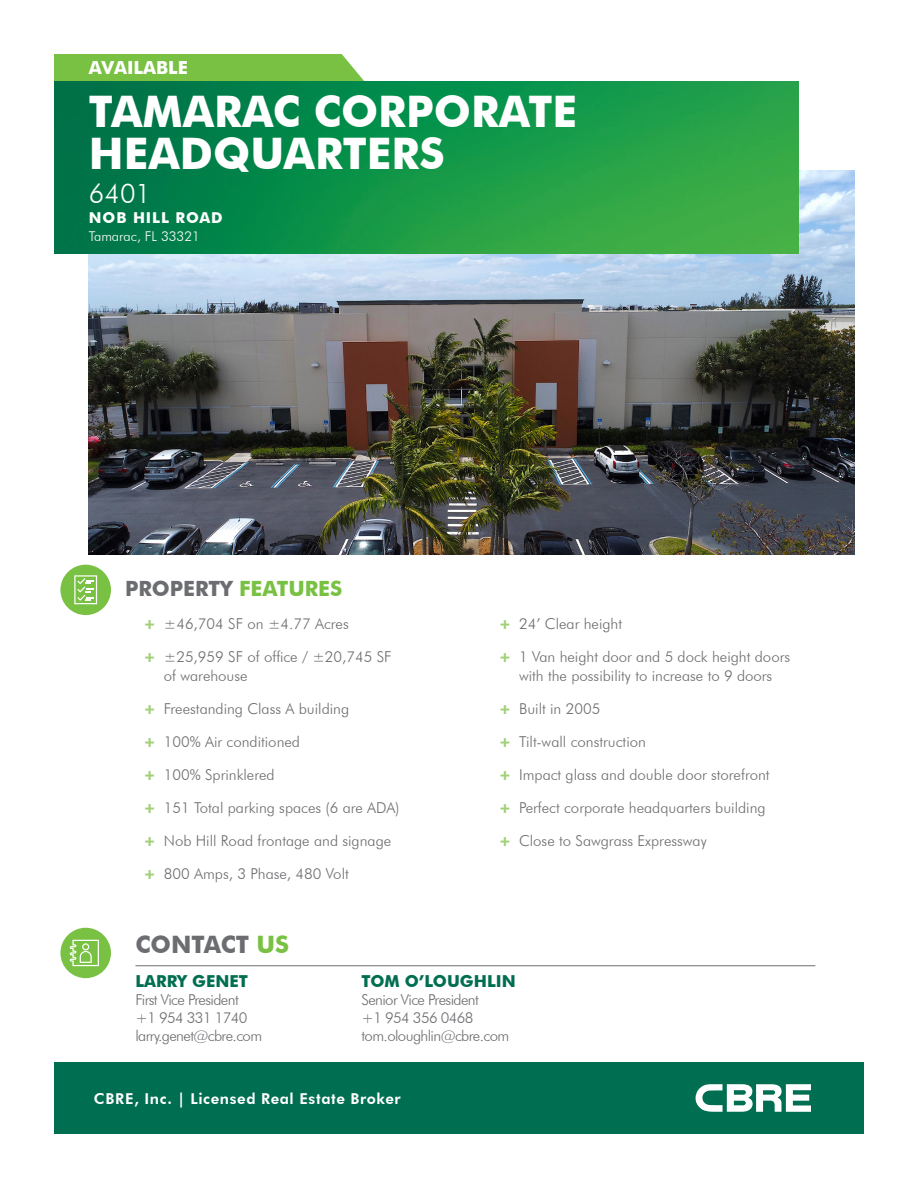
<style>
.page{position:relative;width:918px;height:1188px;background:#fff}
.page>*{position:absolute;margin:0;border:0;box-sizing:border-box;transform-origin:0 0}
.t1{font:700 43.5px/42px "Futura BT";color:#fff}
.t2{font:300 27px "Futura BT";color:#fff}
.Contact_Us{font:700 24px "Futura BT";color:#6c6d70}
.Heading{font:700 21px "Futura BT";color:#6c6d70}
.t3{font:700 18px "Futura BT";color:#fff}
.Broker_Name{font:700 16.5px "Futura BT";color:#006e51}
.Broker_Contact_Info{font:300 15px/19.5px "Futura BT";color:#6c6d70}
.Broker_Contact_Info-2{font:300 15px "Futura BT";letter-spacing:-.04em;color:#6c6d70}
.t4{font:800 15px "Futura BT";letter-spacing:.04em;color:#fff}
.t5{font:700 15px "Futura BT";letter-spacing:.06em;color:#fff}
.t6{font:300 13.5px "Futura BT";color:#fff}
.s1{color:#79c142}
.s2{font-weight:900;color:#a1d076}
</style>
<div class="page">
<img style="left:89px;top:170px;width:765px;height:384px">
<img style="left:54px;top:81px;width:744px;height:173px">
<hr style="left:135px;top:965px;width:680px;height:1px;background:#6c6d70">
<div style="left:60px;top:928px;width:51px;height:50px;background:#79c142;border-radius:50%"></div>
<svg style="left:70px;top:940px;width:29px;height:26px"></svg>
<div style="left:54px;top:54px;width:310px;height:27px;background:#79c142"></div>
<div style="left:60px;top:565px;width:51px;height:50px;background:#79c142;border-radius:50%"></div>
<svg style="left:74px;top:575px;width:23px;height:29px"></svg>
<div style="left:54px;top:1062px;width:810px;height:72px;background:#006e51"></div>
<svg style="left:696px;top:1084px;width:115px;height:28px"></svg>
<p class="t3" style="left:89px;top:57px;width:101px">AVAILABLE</p>
<p class="t1" style="left:89px;top:90px;width:490px">TAMARAC CORPORATE<br>HEADQUARTERS</p>
<p class="t2" style="left:89px;top:177px;width:64px">6401</p>
<p class="t5" style="left:89px;top:208px;width:135px">NOB HILL ROAD</p>
<p class="t6" style="left:89px;top:228px;width:112px">Tamarac, FL 33321</p>
<p class="Heading" style="left:125px;top:576px;width:219px">PROPERTY <span class="s1">FEATURES</span></p>
<p class="Broker_Contact_Info" style="left:144px;top:614px;width:207px"><span class="s2">+</span> ±46,704 SF on ±4.77 Acres</p>
<p class="Broker_Contact_Info" style="left:164px;top:647px;width:229px;text-indent:-20px"><span class="s2">+</span> ±25,959 SF of office / ±20,745 SF of warehouse</p>
<p class="Broker_Contact_Info" style="left:144px;top:699px;width:207px"><span class="s2">+</span> Freestanding Class A building</p>
<p class="Broker_Contact_Info" style="left:144px;top:732px;width:158px"><span class="s2">+</span> 100% Air conditioned</p>
<p class="Broker_Contact_Info" style="left:144px;top:765px;width:133px"><span class="s2">+</span> 100% Sprinklered</p>
<p class="Broker_Contact_Info" style="left:144px;top:798px;width:257px"><span class="s2">+</span> 151 Total parking spaces (6 are ADA)</p>
<p class="Broker_Contact_Info" style="left:144px;top:831px;width:249px"><span class="s2">+</span> Nob Hill Road frontage and signage</p>
<p class="Broker_Contact_Info" style="left:144px;top:864px;width:207px"><span class="s2">+</span> 800 Amps, 3 Phase, 480 Volt</p>
<p class="Broker_Contact_Info" style="left:499px;top:614px;width:125px"><span class="s2">+</span> 24’ Clear height</p>
<p class="Broker_Contact_Info" style="left:499px;top:647px;width:293px;text-align:center"><span class="s2">+</span> 1 Van height door and 5 dock height doors with the possibility to increase to 9 doors</p>
<p class="Broker_Contact_Info" style="left:499px;top:699px;width:103px"><span class="s2">+</span> Built in 2005</p>
<p class="Broker_Contact_Info" style="left:499px;top:732px;width:149px"><span class="s2">+</span> Tilt-wall construction</p>
<p class="Broker_Contact_Info" style="left:499px;top:765px;width:272px"><span class="s2">+</span> Impact glass and double door storefront</p>
<p class="Broker_Contact_Info" style="left:499px;top:798px;width:268px"><span class="s2">+</span> Perfect corporate headquarters building</p>
<p class="Broker_Contact_Info" style="left:499px;top:831px;width:209px"><span class="s2">+</span> Close to Sawgrass Expressway</p>
<p class="Contact_Us" style="left:135px;top:930px;width:155px">CONTACT <span class="s1">US</span></p>
<p class="Broker_Name" style="left:135px;top:971px;width:114px">LARRY GENET</p>
<p class="Broker_Contact_Info-2" style="left:135px;top:991px;width:105px">First Vice President</p>
<p class="Broker_Contact_Info-2" style="left:135px;top:1009px;width:114px">+1 954 331 1740</p>
<p class="Broker_Contact_Info-2" style="left:135px;top:1027px;width:128px">larry.genet@cbre.com</p>
<p class="Broker_Name" style="left:361px;top:971px;width:156px">TOM O’LOUGHLIN</p>
<p class="Broker_Contact_Info-2" style="left:361px;top:991px;width:119px">Senior Vice President</p>
<p class="Broker_Contact_Info-2" style="left:361px;top:1009px;width:114px">+1 954 356 0468</p>
<p class="Broker_Contact_Info-2" style="left:361px;top:1027px;width:149px">tom.oloughlin@cbre.com</p>
<p class="t4" style="left:94px;top:1089px;width:308px">CBRE, Inc. | Licensed Real Estate Broker</p>
</div>
